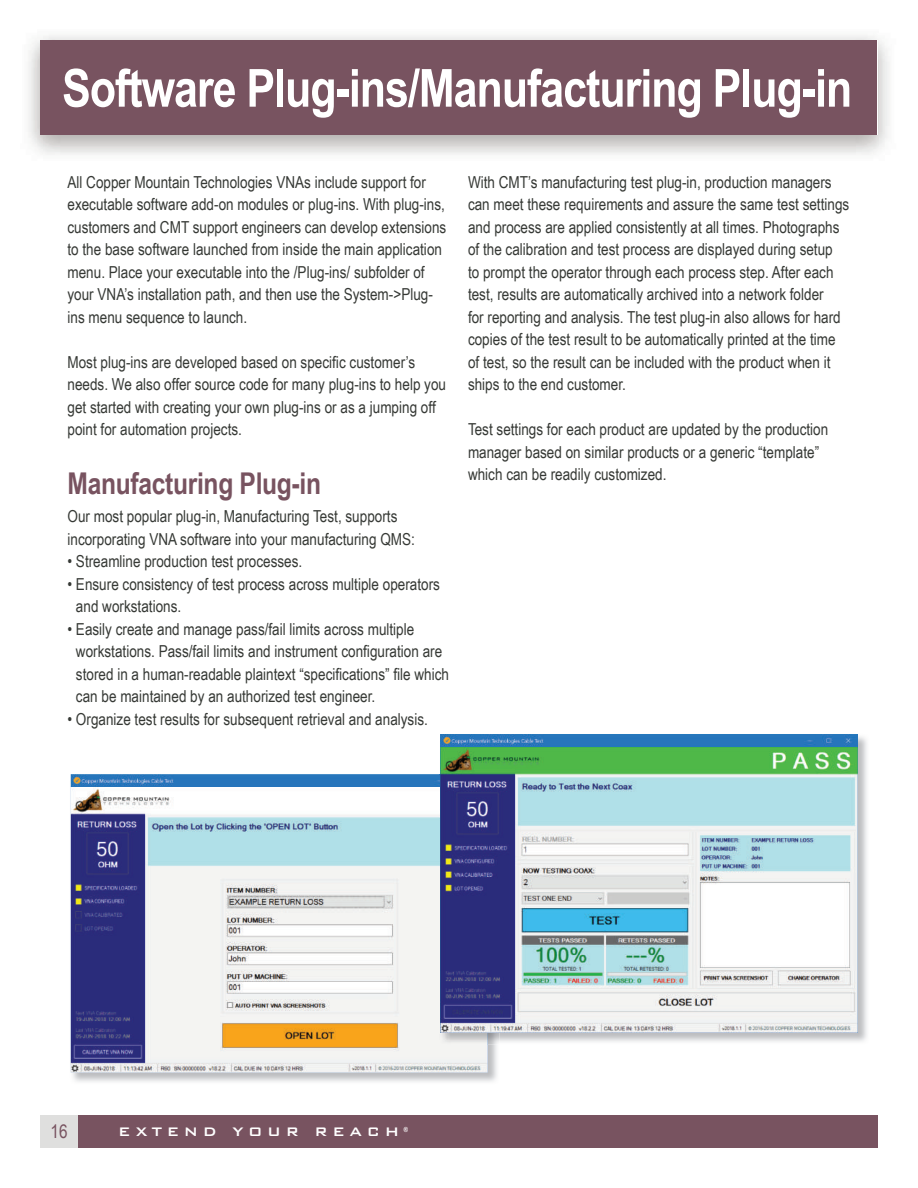
<style>
.page{position:relative;width:918px;height:1188px;background:#fff}
.page>*{position:absolute;margin:0;border:0;box-sizing:border-box;transform-origin:0 0}
.t1{font:700 52.5px "Arial Narrow";letter-spacing:-.02em;color:#fff}
.t2{font:700 30px "Arial Narrow";letter-spacing:-.01em;color:#785360}
.t3{font:18.75px "Arial Narrow";color:#785360}
.t4{font:16.5px/22.5px "Arial Narrow";color:#363935}
.t5{font:500 16.5px "Bank Gothic";letter-spacing:.28em;color:#fff}
.t6{font:700 7.05px "Arial Narrow";color:#fff}
</style>
<div class="page">
<div style="left:40px;top:1115px;width:38px;height:33px;background:#dfdfde"></div>
<div style="left:78px;top:1115px;width:800px;height:33px;background:#785360"></div>
<div style="left:40px;top:40px;width:838px;height:95px;background:#785360"></div>
<img style="left:70px;top:774px;width:427px;height:308px">
<img style="left:71px;top:774px;width:417px;height:298px">
<img style="left:440px;top:734px;width:427px;height:308px">
<img style="left:440px;top:774px;width:48px;height:270px">
<img style="left:441px;top:734px;width:417px;height:299px">
<h1 class="t1" style="left:62px;top:48px;width:792px">Software Plug-ins/Manufacturing Plug-in</h1>
<p class="t4" style="left:68px;top:170px;width:380px">All Copper Mountain Technologies VNAs include support for executable software add-on modules or plug-ins. With plug-ins, customers and CMT support engineers can develop extensions to the base software launched from inside the main application menu. Place your executable into the /Plug-ins/ subfolder of your VNA’s installation path, and then use the System-&gt;Plug&shy;ins menu sequence to launch.</p>
<p class="t4" style="left:68px;top:350px;width:380px">Most plug-ins are developed based on specific customer’s needs. We also offer source code for many plug-ins to help you get started with creating your own plug-ins or as a jumping off point for automation projects.</p>
<h2 class="t2" style="left:68px;top:461px;width:255px">Manufacturing Plug-in</h2>
<p class="t4" style="left:68px;top:505px;width:349px">Our most popular plug-in, Manufacturing Test, supports incorporating VNA software into your manufacturing QMS:</p>
<p class="t4" style="left:68px;top:550px;width:236px">• Streamline production test processes.</p>
<p class="t4" style="left:76px;top:572px;width:365px;text-indent:-8px">• Ensure consistency of test process across multiple operators and workstations.</p>
<p class="t4" style="left:76px;top:617px;width:375px;text-indent:-8px">• Easily create and manage pass/fail limits across multiple workstations. Pass/fail limits and instrument configuration are stored in a human-readable plaintext “specifications” file which can be maintained by an authorized test engineer.</p>
<p class="t4" style="left:68px;top:707px;width:362px">• Organize test results for subsequent retrieval and analysis.</p>
<p class="t4" style="left:468px;top:170px;width:383px">With CMT’s manufacturing test plug-in, production managers can meet these requirements and assure the same test settings and process are applied consistently at all times. Photographs of the calibration and test process are displayed during setup<br>to prompt the operator through each process step. After each test, results are automatically archived into a network folder<br>for reporting and analysis. The test plug-in also allows for hard copies of the test result to be automatically printed at the time of test, so the result can be included with the product when it ships to the end customer.</p>
<p class="t4" style="left:468px;top:417px;width:362px">Test settings for each product are updated by the production manager based on similar products or a generic “template” which can be readily customized.</p>
<p class="t3" style="left:51px;top:1117px;width:19px">16</p>
<p class="t5" style="left:118px;top:1119px;width:282px">EXTEND YOUR REACH</p>
<p class="t6" style="left:404px;top:1124px;width:6px">®</p>
</div>
